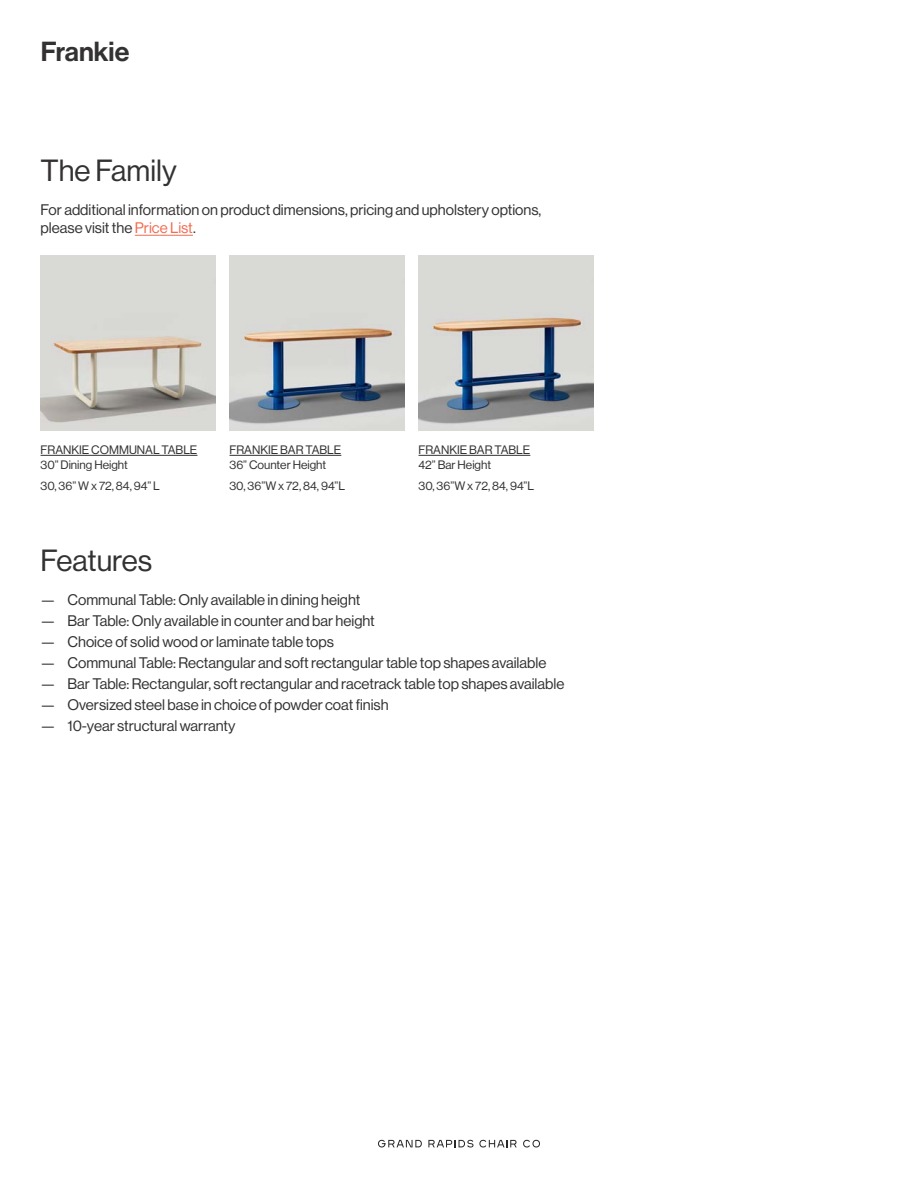
<style>
.page{position:relative;width:918px;height:1188px;background:#fff}
.page>*{position:absolute;margin:0;border:0;box-sizing:border-box;transform-origin:0 0}
.t1{font:30px "N Haas Grotesk DS Pro 55 Rg";color:#333132}
.t2{font:27px "N Haas Grotesk DS Pro 65 Md";color:#333132}
.t3{font:15px/18px "N Haas Grotesk DS Pro 55 Rg";color:#333132}
.t4{font:12px/15px "N Haas Grotesk DS Pro 55 Rg";color:#333132}
.s1{color:#f36c52}
</style>
<div class="page">
<hr style="left:135px;top:235px;width:58px;height:1px;background:#f36c52">
<svg style="left:378px;top:1140px;width:44px;height:8px"></svg>
<svg style="left:428px;top:1140px;width:89px;height:8px"></svg>
<svg style="left:523px;top:1140px;width:17px;height:8px"></svg>
<img style="left:41px;top:256px;width:175px;height:175px">
<img style="left:230px;top:256px;width:175px;height:175px">
<img style="left:419px;top:256px;width:175px;height:175px">
<hr style="left:230px;top:455px;width:111px;height:1px;background:#333132">
<hr style="left:419px;top:455px;width:111px;height:1px;background:#333132">
<hr style="left:41px;top:455px;width:156px;height:1px;background:#333132">
<h2 class="t2" style="left:41px;top:36px;width:90px">Frankie</h2>
<h1 class="t1" style="left:40px;top:154px;width:138px">The Family</h1>
<p class="t3" style="left:41px;top:201px;width:502px">For additional information on product dimensions, pricing and upholstery options, please visit the <span class="s1">Price List</span>.</p>
<p class="t4" style="left:41px;top:442px;width:158px">FRANKIE COMMUNAL TABLE<br>30” Dining Height</p>
<p class="t4" style="left:41px;top:478px;width:121px">30, 36” W x 72, 84, 94” L</p>
<p class="t4" style="left:230px;top:442px;width:113px">FRANKIE BAR TABLE<br>36” Counter Height</p>
<p class="t4" style="left:419px;top:442px;width:113px">FRANKIE BAR TABLE<br>42” Bar Height</p>
<p class="t4" style="left:230px;top:478px;width:117px">30, 36”W x 72, 84, 94”L</p>
<p class="t4" style="left:419px;top:478px;width:117px">30, 36”W x 72, 84, 94”L</p>
<h1 class="t1" style="left:40px;top:544px;width:113px">Features</h1>
<p class="t3" style="left:40px;top:591px;width:322px">— Communal Table: Only available in dining height</p>
<p class="t3" style="left:40px;top:612px;width:336px">— Bar Table: Only available in counter and bar height</p>
<p class="t3" style="left:40px;top:633px;width:295px">— Choice of solid wood or laminate table tops</p>
<p class="t3" style="left:40px;top:654px;width:507px">— Communal Table: Rectangular and soft rectangular table top shapes available</p>
<p class="t3" style="left:40px;top:675px;width:525px">— Bar Table: Rectangular, soft rectangular and racetrack table top shapes available</p>
<p class="t3" style="left:40px;top:696px;width:350px">— Oversized steel base in choice of powder coat finish</p>
<p class="t3" style="left:40px;top:717px;width:197px">— 10-year structural warranty</p>
</div>
